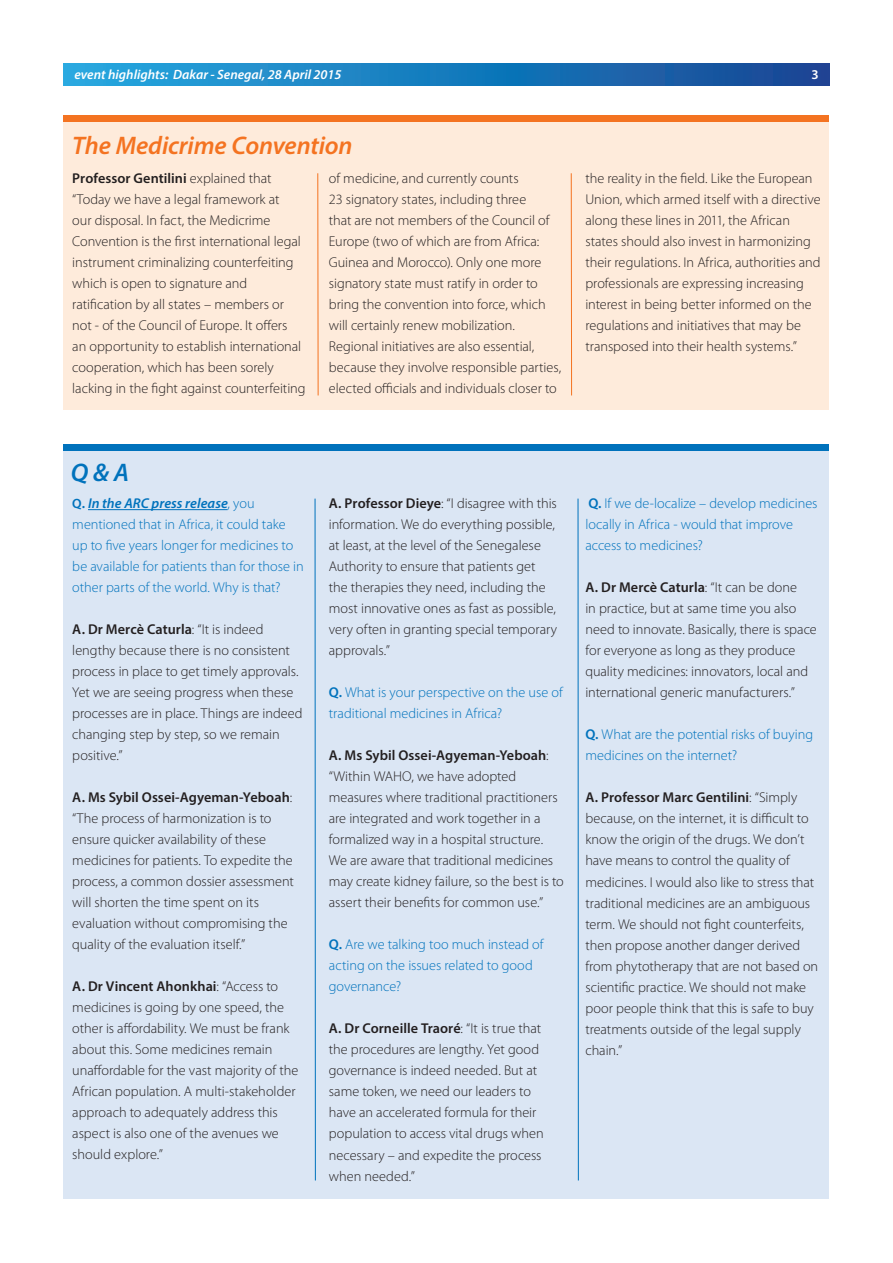
<style>
.page{position:relative;width:893px;height:1263px;background:#fff}
.page>*{position:absolute;margin:0;border:0;box-sizing:border-box;transform-origin:0 0}
.t1{font:italic 600 25.5px "Myriad Pro";letter-spacing:-.005em;color:#f47321}
.t2{font:italic 600 25.5px "Myriad Pro";color:#0072bc}
.t3{font:300 14.25px/21px "Myriad Pro";color:#231f20}
.t4{font:300 14.25px/21px "Myriad Pro";color:#0072bc}
.t5{font:italic 600 13.5px "Myriad Pro";color:#fff}
.t6{font:600 13.5px "Myriad Pro";color:#fff}
.s1{font-weight:600}
.s2{font-weight:600;font-size:13.5px}
.s3{font-weight:600;font-style:italic}
</style>
<div class="page">
<svg style="left:64px;top:64px;width:765px;height:21px;background:#1b78bb"></svg>
<div style="left:64px;top:451px;width:765px;height:748px;background:#dbe6f4"></div>
<hr style="left:88px;top:509px;width:140px;height:1px;background:#0072bc">
<hr style="left:315px;top:499px;width:1px;height:681px;background:#0072bc">
<div style="left:64px;top:444px;width:765px;height:7px;background:#0072bc"></div>
<div style="left:64px;top:121px;width:765px;height:288px;background:#feebdb"></div>
<hr style="left:317px;top:173px;width:1px;height:222px;background:#f47321">
<hr style="left:571px;top:173px;width:1px;height:222px;background:#f47321">
<div style="left:64px;top:115px;width:765px;height:6px;background:#f47321"></div>
<hr style="left:578px;top:499px;width:1px;height:681px;background:#0072bc">
<p class="t5" style="left:74px;top:66px;width:269px">event highlights: Dakar - Senegal, 28 April 2015</p>
<p class="t6" style="left:811px;top:66px;width:9px">3</p>
<h1 class="t1" style="left:72px;top:129px;width:282px">The Medicrime Convention</h1>
<p class="t3" style="left:72px;top:168px;width:235px"><span class="s1">Professor Gentilini</span> explained that “Today we have a legal framework at<br>our disposal. In fact, the Medicrime Convention is the first international legal instrument criminalizing counterfeiting which is open to signature and ratification by all states – members or not - of the Council of Europe. It offers<br>an opportunity to establish international cooperation, which has been sorely lacking in the fight against counterfeiting</p>
<p class="t3" style="left:329px;top:168px;width:234px">of medicine, and currently counts<br>23 signatory states, including three<br>that are not members of the Council of Europe (two of which are from Africa:<br>Guinea and Morocco). Only one more signatory state must ratify in order to bring the convention into force, which will certainly renew mobilization.<br>Regional initiatives are also essential, because they involve responsible parties, elected officials and individuals closer to</p>
<p class="t3" style="left:585px;top:168px;width:237px">the reality in the field. Like the European Union, which armed itself with a directive along these lines in 2011, the African states should also invest in harmonizing their regulations. In Africa, authorities and professionals are expressing increasing interest in being better informed on the regulations and initiatives that may be transposed into their health systems.”</p>
<h1 class="t2" style="left:71px;top:456px;width:60px">Q &amp; A</h1>
<p class="t4" style="left:72px;top:493px;width:233px"><span class="s2">Q</span><span class="s1">.</span> <span class="s3">In the ARC press release</span>, you mentioned that in Africa, it could take up to five years longer for medicines to be available for patients than for those in other parts of the world. Why is that?</p>
<p class="t3" style="left:72px;top:619px;width:232px"><span class="s1">A. Dr Mercè Caturla</span>: “It is indeed lengthy because there is no consistent process in place to get timely approvals.<br>Yet we are seeing progress when these processes are in place. Things are indeed changing step by step, so we remain positive.”</p>
<p class="t3" style="left:72px;top:787px;width:223px"><span class="s1">A. Ms Sybil Ossei-Agyeman-Yeboah</span>: “The process of harmonization is to ensure quicker availability of these medicines for patients. To expedite the process, a common dossier assessment will shorten the time spent on its evaluation without compromising the quality of the evaluation itself.”</p>
<p class="t3" style="left:72px;top:976px;width:228px"><span class="s1">A. Dr Vincent Ahonkhai</span>: “Access to medicines is going by one speed, the other is affordability. We must be frank about this. Some medicines remain unaffordable for the vast majority of the African population. A multi-stakeholder approach to adequately address this aspect is also one of the avenues we should explore.”</p>
<p class="t3" style="left:329px;top:493px;width:230px"><span class="s1">A. Professor Dieye</span>: “I disagree with this information. We do everything possible, at least, at the level of the Senegalese Authority to ensure that patients get the therapies they need, including the most innovative ones as fast as possible, very often in granting special temporary approvals.”</p>
<p class="t4" style="left:329px;top:682px;width:235px"><span class="s1">Q.</span> What is your perspective on the use of traditional medicines in Africa?</p>
<p class="t3" style="left:329px;top:745px;width:236px"><span class="s1">A. Ms Sybil Ossei-Agyeman-Yeboah</span>: “Within WAHO, we have adopted measures where traditional practitioners are integrated and work together in a formalized way in a hospital structure.<br>We are aware that traditional medicines may create kidney failure, so the best is to assert their benefits for common use.”</p>
<p class="t4" style="left:329px;top:934px;width:216px"><span class="s1">Q.</span> Are we talking too much instead of acting on the issues related to good governance?</p>
<p class="t3" style="left:329px;top:1018px;width:216px"><span class="s1">A. Dr Corneille Traoré</span>: “It is true that the procedures are lengthy. Yet good governance is indeed needed. But at same token, we need our leaders to have an accelerated formula for their population to access vital drugs when necessary – and expedite the process when needed.”</p>
<p class="t4" style="left:585px;top:493px;width:234px"><span class="s1">Q.</span> If we de-localize – develop medicines locally in Africa - would that improve access to medicines?</p>
<p class="t3" style="left:585px;top:577px;width:233px"><span class="s1">A. Dr Mercè Caturla</span>: “It can be done<br>in practice, but at same time you also need to innovate. Basically, there is space for everyone as long as they produce quality medicines: innovators, local and international generic manufacturers.”</p>
<p class="t4" style="left:585px;top:724px;width:229px"><span class="s1">Q.</span> What are the potential risks of buying medicines on the internet?</p>
<p class="t3" style="left:585px;top:787px;width:234px"><span class="s1">A. Professor Marc Gentilini</span>: “Simply because, on the internet, it is difficult to know the origin of the drugs. We don’t have means to control the quality of medicines. I would also like to stress that traditional medicines are an ambiguous term. We should not fight counterfeits, then propose another danger derived from phytotherapy that are not based on scientific practice. We should not make poor people think that this is safe to buy treatments outside of the legal supply chain.”</p>
</div>
